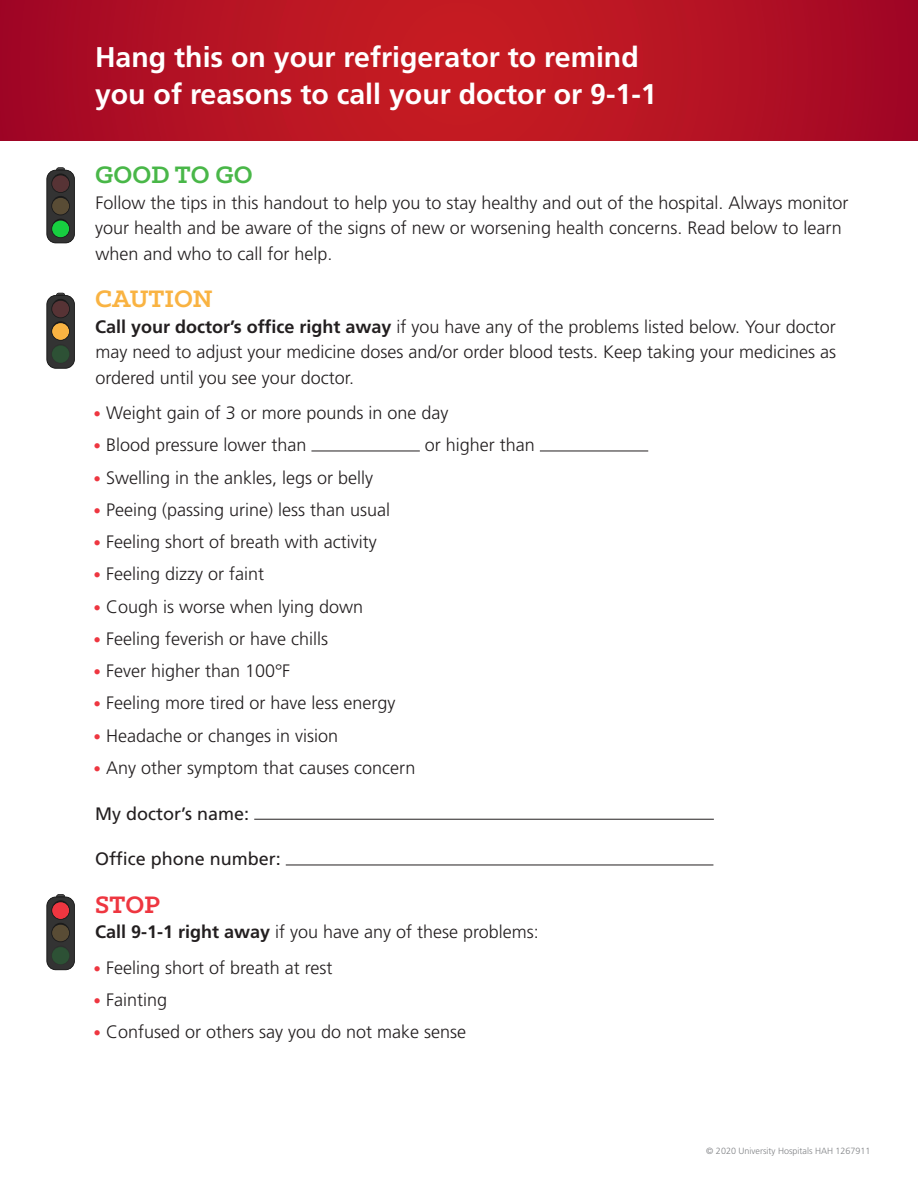
<style>
.page{position:relative;width:918px;height:1188px;background:#fff}
.page>*{position:absolute;margin:0;border:0;box-sizing:border-box;transform-origin:0 0}
.t1{font:700 28.5px/37.5px "Frutiger LT Std";color:#fff}
.Lights{font:700 27px "Klinic Slab";color:#49b748}
.Lights-2{font:700 27px "Klinic Slab";letter-spacing:-.005em;color:#f9b342}
.Lights-3{font:700 27px "Klinic Slab";color:#ee3640}
.body{font:300 18px/25.5px "Frutiger LT Std";color:#231f20}
.body-2{font:18px "Frutiger LT Std";color:#231f20}
.t2{font:300 9px "Frutiger LT Std";color:#808285}
.s1{font-weight:700}
.s2{font-size:15px;color:#ee3640}
</style>
<div class="page">
<svg style="left:0;top:0;width:918px;height:140px;background:#b51223"></svg>
<hr style="left:311px;top:451px;width:109px;height:1px;background:#231f20">
<hr style="left:540px;top:451px;width:108px;height:1px;background:#231f20">
<hr style="left:254px;top:819px;width:460px;height:1px;background:#231f20">
<hr style="left:286px;top:865px;width:427px;height:1px;background:#231f20">
<svg style="left:46px;top:167px;width:29px;height:76px;background:#42503f"></svg>
<svg style="left:46px;top:293px;width:29px;height:76px;background:#544e3f"></svg>
<svg style="left:46px;top:894px;width:29px;height:76px;background:#53443f"></svg>
<p class="t1" style="left:95px;top:38px;width:563px">Hang this on your refrigerator to remind you of reasons to call your doctor or 9-1-1</p>
<p class="Lights" style="left:95px;top:157px;width:159px">GOOD TO GO</p>
<p class="body" style="left:95px;top:190px;width:755px">Follow the tips in this handout to help you to stay healthy and out of the hospital. Always monitor your health and be aware of the signs of new or worsening health concerns. Read below to learn when and who to call for help.</p>
<p class="Lights-2" style="left:95px;top:281px;width:119px">CAUTION</p>
<p class="body" style="left:95px;top:314px;width:743px;text-align:justify"><span class="s1">Call your doctor’s office right away</span> if you have any of the problems listed below. Your doctor may need to adjust your medicine doses and/or order blood tests. Keep taking your medicines as ordered until you see your doctor.</p>
<p class="body" style="left:94px;top:400px;width:356px"><span class="s2">•</span> Weight gain of 3 or more pounds in one day</p>
<p class="body" style="left:94px;top:433px;width:214px"><span class="s2">•</span> Blood pressure lower than</p>
<p class="body" style="left:425px;top:433px;width:112px">or higher than</p>
<p class="body" style="left:94px;top:465px;width:281px"><span class="s2">•</span> Swelling in the ankles, legs or belly</p>
<p class="body" style="left:94px;top:497px;width:298px"><span class="s2">•</span> Peeing (passing urine) less than usual</p>
<p class="body" style="left:94px;top:529px;width:285px"><span class="s2">•</span> Feeling short of breath with activity</p>
<p class="body" style="left:94px;top:562px;width:172px"><span class="s2">•</span> Feeling dizzy or faint</p>
<p class="body" style="left:94px;top:594px;width:271px"><span class="s2">•</span> Cough is worse when lying down</p>
<p class="body" style="left:94px;top:626px;width:236px"><span class="s2">•</span> Feeling feverish or have chills</p>
<p class="body" style="left:94px;top:658px;width:198px"><span class="s2">•</span> Fever higher than 100°F</p>
<p class="body" style="left:94px;top:691px;width:303px"><span class="s2">•</span> Feeling more tired or have less energy</p>
<p class="body" style="left:94px;top:723px;width:246px"><span class="s2">•</span> Headache or changes in vision</p>
<p class="body" style="left:94px;top:755px;width:323px"><span class="s2">•</span> Any other symptom that causes concern</p>
<p class="body-2" style="left:95px;top:803px;width:156px">My doctor’s name:</p>
<p class="body-2" style="left:95px;top:849px;width:187px">Office phone number:</p>
<p class="Lights-3" style="left:95px;top:887px;width:66px">STOP</p>
<p class="body" style="left:95px;top:919px;width:445px"><span class="s1">Call 9-1-1 right away</span> if you have any of these problems:</p>
<p class="body" style="left:94px;top:955px;width:240px"><span class="s2">•</span> Feeling short of breath at rest</p>
<p class="body" style="left:94px;top:987px;width:75px"><span class="s2">•</span> Fainting</p>
<p class="body" style="left:94px;top:1019px;width:374px"><span class="s2">•</span> Confused or others say you do not make sense</p>
<p class="t2" style="left:706px;top:1146px;width:166px">© 2020 University Hospitals HAH 1267911</p>
</div>
